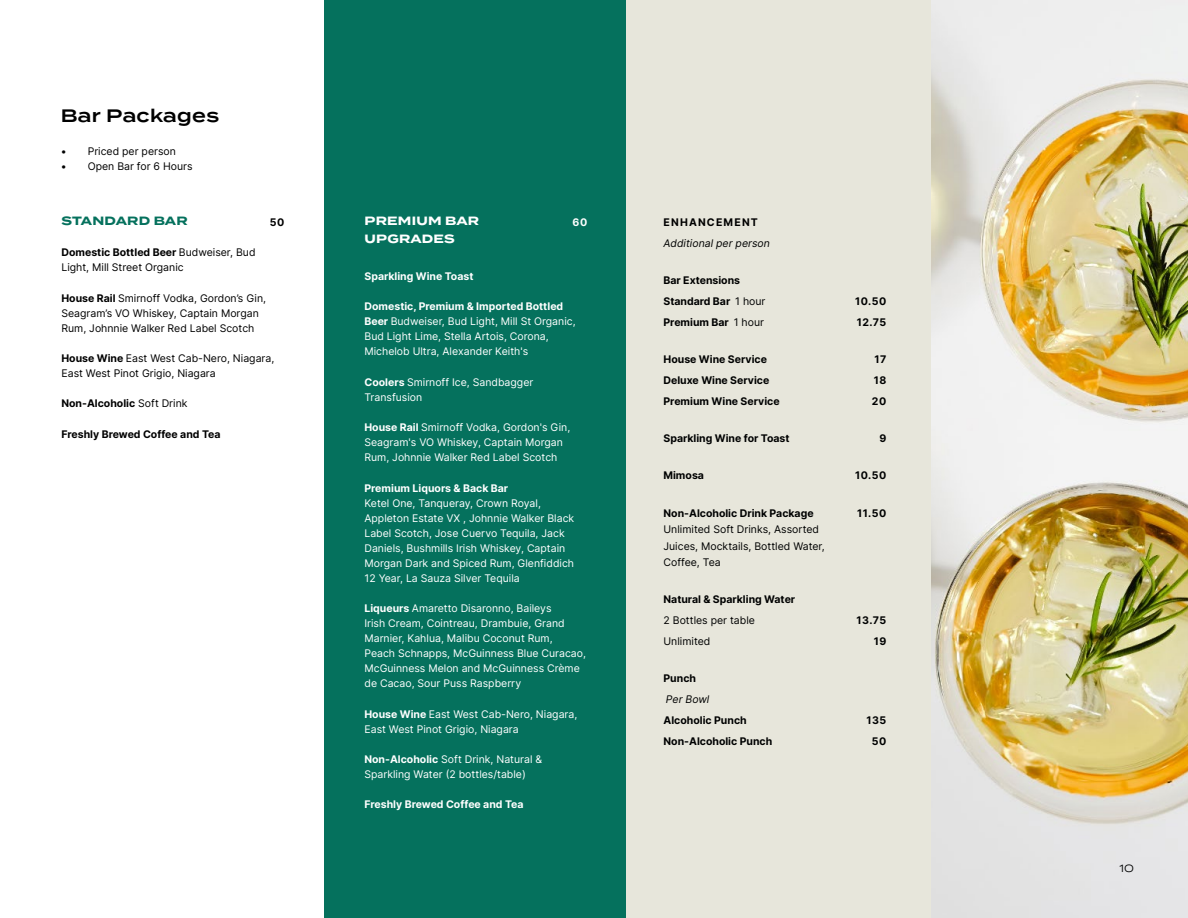
<style>
.page{position:relative;width:1188px;height:918px;background:#fff}
.page>*{position:absolute;margin:0;border:0;box-sizing:border-box;transform-origin:0 0}
.t1{font:600 18px "Termina";letter-spacing:.02em;color:#000}
.t2{font:700 12px/18px "Termina";letter-spacing:.02em;color:#fff}
.t3{font:700 12px "Termina";letter-spacing:.02em;color:#05715d}
.t4{font:10.5px/15px "Inter";color:#fff}
.t5{font:10.5px/15px "Inter";color:#000101}
.t6{font:700 10.5px/21px "Inter";color:#000101}
.t7{font:700 10.5px "Inter";color:#fff}
.t8{font:italic 10.5px "Inter";color:#000101}
.t9{font:700 10.5px "Inter";letter-spacing:.11em;color:#000}
.t10{font:10.5px "Termina";color:#000101}
.s1{font-weight:700}
.s2{font-weight:400}
</style>
<div class="page">
<div style="left:324px;top:0;width:304px;height:918px;background:#05715d"></div>
<div style="left:626px;top:0;width:346px;height:918px;background:#e7e6db"></div>
<img style="left:932px;top:0;width:256px;height:918px">
<h1 class="t1" style="left:61px;top:102px;width:160px">Bar Packages</h1>
<p class="t5" style="left:61px;top:143px;width:117px">• Priced per person</p>
<p class="t5" style="left:61px;top:158px;width:133px">• Open Bar for 6 Hours</p>
<p class="t3" style="left:62px;top:212px;width:128px">STANDARD BAR</p>
<p class="t6" style="left:270px;top:211px;width:16px">50</p>
<p class="t5" style="left:61px;top:245px;width:196px"><span class="s1">Domestic Bottled Beer</span> Budweiser, Bud<br>Light, Mill Street Organic</p>
<p class="t5" style="left:61px;top:290px;width:206px"><span class="s1">House Rail</span> Smirnoff Vodka, Gordon’s Gin,<br>Seagram’s VO Whiskey, Captain Morgan<br>Rum, Johnnie Walker Red Label Scotch</p>
<p class="t5" style="left:61px;top:350px;width:214px"><span class="s1">House Wine</span> East West Cab-Nero, Niagara,<br>East West Pinot Grigio, Niagara</p>
<p class="t6" style="left:61px;top:393px;width:128px">Non-Alcoholic <span class="s2">Soft Drink</span></p>
<p class="t6" style="left:61px;top:423px;width:161px">Freshly Brewed Coffee and Tea</p>
<p class="t2" style="left:364px;top:212px;width:116px">PREMIUM BAR<br>UPGRADES</p>
<p class="t7" style="left:573px;top:214px;width:16px">60</p>
<p class="t7" style="left:364px;top:269px;width:110px">Sparkling Wine Toast</p>
<p class="t4" style="left:364px;top:299px;width:213px"><span class="s1">Domestic, Premium &amp; Imported Bottled Beer</span> Budweiser, Bud Light, Mill St Organic, Bud Light Lime, Stella Artois, Corona, Michelob Ultra, Alexander Keith's</p>
<p class="t4" style="left:364px;top:374px;width:170px"><span class="s1">Coolers</span> Smirnoff Ice, Sandbagger<br>Transfusion</p>
<p class="t4" style="left:364px;top:420px;width:207px"><span class="s1">House Rail</span> Smirnoff Vodka, Gordon's Gin,<br>Seagram's VO Whiskey, Captain Morgan<br>Rum, Johnnie Walker Red Label Scotch</p>
<p class="t7" style="left:364px;top:480px;width:145px">Premium Liquors &amp; Back Bar</p>
<p class="t4" style="left:364px;top:495px;width:211px">Ketel One, Tanqueray, Crown Royal, Appleton Estate VX , Johnnie Walker Black Label Scotch, Jose Cuervo Tequila, Jack Daniels, Bushmills Irish Whiskey, Captain Morgan Dark and Spiced Rum, Glenfiddich 12 Year, La Sauza Silver Tequila</p>
<p class="t4" style="left:364px;top:601px;width:223px"><span class="s1">Liqueurs</span> Amaretto Disaronno, Baileys<br>Irish Cream, Cointreau, Drambuie, Grand Marnier, Kahlua, Malibu Coconut Rum,<br>Peach Schnapps, McGuinness Blue Curacao, McGuinness Melon and McGuinness Crème de Cacao, Sour Puss Raspberry</p>
<p class="t4" style="left:364px;top:706px;width:214px"><span class="s1">House Wine</span> East West Cab-Nero, Niagara,<br>East West Pinot Grigio, Niagara</p>
<p class="t4" style="left:364px;top:751px;width:179px"><span class="s1">Non-Alcoholic</span> Soft Drink, Natural &amp;<br>Sparkling Water (2 bottles/table)</p>
<p class="t7" style="left:364px;top:797px;width:161px">Freshly Brewed Coffee and Tea</p>
<p class="t9" style="left:664px;top:214px;width:96px">ENHANCEMENT</p>
<p class="t8" style="left:664px;top:235px;width:108px">Additional per person</p>
<p class="t6" style="left:664px;top:269px;width:103px">Bar Extensions<br>Standard Bar <span class="s2">1 hour<br></span>Premium Bar <span class="s2">1 hour</span></p>
<p class="t6" style="left:855px;top:290px;width:33px">10.50<br>12.75</p>
<p class="t6" style="left:664px;top:349px;width:118px">House Wine Service<br>Deluxe Wine Service<br>Premium Wine Service</p>
<p class="t6" style="left:872px;top:349px;width:16px;text-align:justify">17<br>18<br>20</p>
<p class="t6" style="left:664px;top:428px;width:128px">Sparkling Wine for Toast</p>
<p class="t6" style="left:879px;top:428px;width:8px">9</p>
<p class="t6" style="left:664px;top:465px;width:42px">Mimosa</p>
<p class="t6" style="left:855px;top:465px;width:33px">10.50</p>
<p class="t6" style="left:664px;top:502px;width:152px">Non-Alcoholic Drink Package</p>
<p class="t5" style="left:664px;top:521px;width:163px;line-height:16.5px">Unlimited Soft Drinks, Assorted<br>Juices, Mocktails, Bottled Water,<br>Coffee, Tea</p>
<p class="t6" style="left:857px;top:502px;width:31px">11.50</p>
<p class="t6" style="left:664px;top:589px;width:133px">Natural &amp; Sparkling Water</p>
<p class="t5" style="left:664px;top:610px;width:93px;line-height:21px">2 Bottles per table<br>Unlimited</p>
<p class="t6" style="left:857px;top:610px;width:31px;text-align:right">13.75<br>19</p>
<p class="t6" style="left:664px;top:668px;width:34px">Punch</p>
<p class="t8" style="left:666px;top:692px;width:45px">Per Bowl</p>
<p class="t6" style="left:664px;top:710px;width:110px">Alcoholic Punch<br>Non-Alcoholic Punch</p>
<p class="t6" style="left:866px;top:710px;width:21px;text-align:center">135<br>50</p>
<p class="t10" style="left:1119px;top:861px;width:16px">10</p>
</div>
